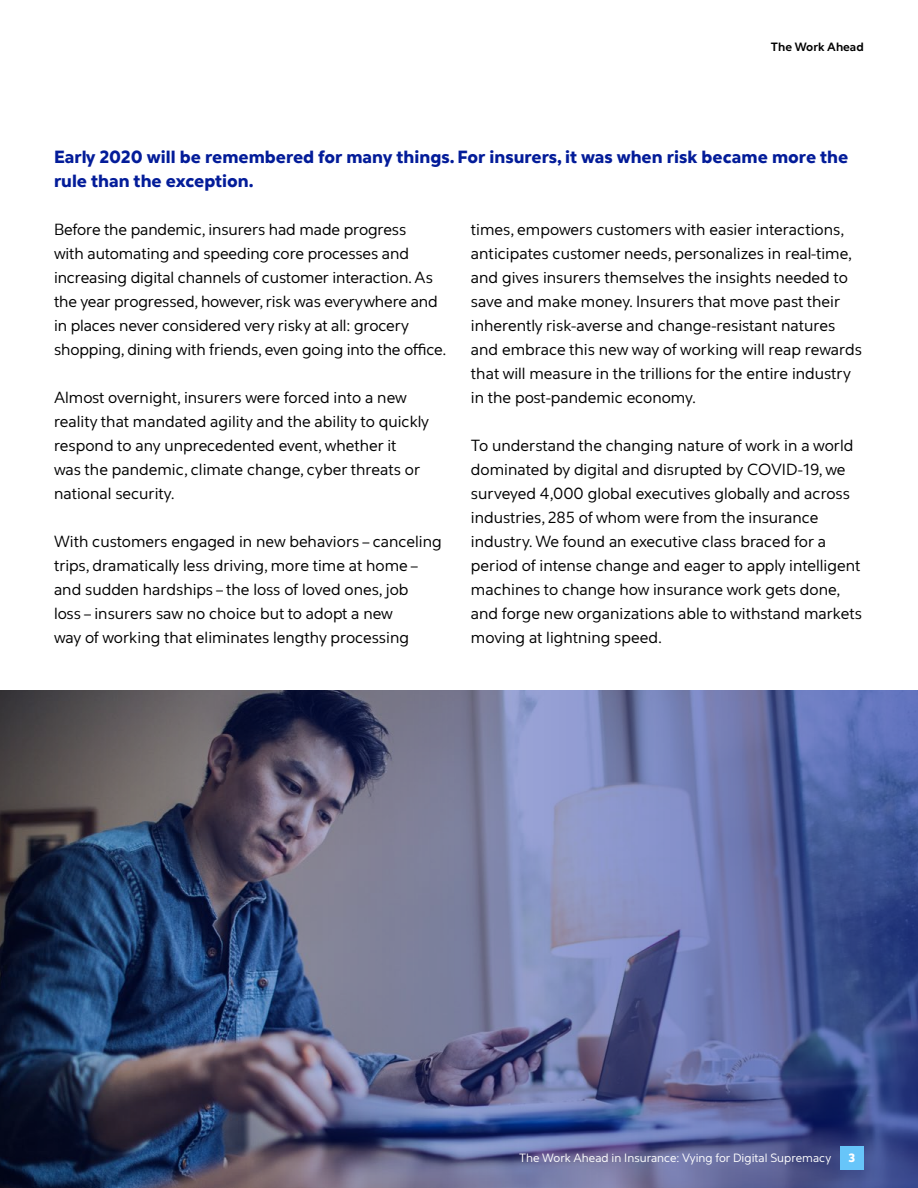
<style>
.page{position:relative;width:918px;height:1188px;background:#fff}
.page>*{position:absolute;margin:0;border:0;box-sizing:border-box;transform-origin:0 0}
.t1{font:800 17.7px/24px "Cognizant Sans";color:#031c99}
.t2{font:16.2px/24px "Cognizant Sans";color:#000}
.t3{font:12px "Cognizant Sans";color:#fff}
.t4{font:700 12px "Cognizant Sans";color:#000}
.t5{font:800 12px "Cognizant Sans";color:#fff}
</style>
<div class="page">
<img style="left:0;top:690px;width:918px;height:498px">
<div style="left:840px;top:1146px;width:24px;height:24px;background:#67c5f9"></div>
<p class="t4" style="left:771px;top:39px;width:94px">The Work Ahead</p>
<p class="t1" style="left:54px;top:145px;width:796px">Early 2020 will be remembered for many things. For insurers, it was when risk became more the rule than the exception.</p>
<p class="t2" style="left:54px;top:218px;width:394px">Before the pandemic, insurers had made progress<br>with automating and speeding core processes and increasing digital channels of customer interaction. As the year progressed, however, risk was everywhere and in places never considered very risky at all: grocery shopping, dining with friends, even going into the office.</p>
<p class="t2" style="left:54px;top:386px;width:376px">Almost overnight, insurers were forced into a new reality that mandated agility and the ability to quickly respond to any unprecedented event, whether it<br>was the pandemic, climate change, cyber threats or national security.</p>
<p class="t2" style="left:54px;top:530px;width:389px">With customers engaged in new behaviors – canceling trips, dramatically less driving, more time at home – and sudden hardships – the loss of loved ones, job<br>loss – insurers saw no choice but to adopt a new<br>way of working that eliminates lengthy processing</p>
<p class="t2" style="left:471px;top:218px;width:392px">times, empowers customers with easier interactions, anticipates customer needs, personalizes in real-time, and gives insurers themselves the insights needed to save and make money. Insurers that move past their inherently risk-averse and change-resistant natures and embrace this new way of working will reap rewards that will measure in the trillions for the entire industry in the post-pandemic economy.</p>
<p class="t2" style="left:471px;top:434px;width:392px">To understand the changing nature of work in a world dominated by digital and disrupted by COVID-19, we surveyed 4,000 global executives globally and across industries, 285 of whom were from the insurance industry. We found an executive class braced for a period of intense change and eager to apply intelligent machines to change how insurance work gets done, and forge new organizations able to withstand markets moving at lightning speed.</p>
<p class="t3" style="left:519px;top:1151px;width:314px">The Work Ahead in Insurance: Vying for Digital Supremacy</p>
<p class="t5" style="left:849px;top:1149px;width:8px">3</p>
</div>
